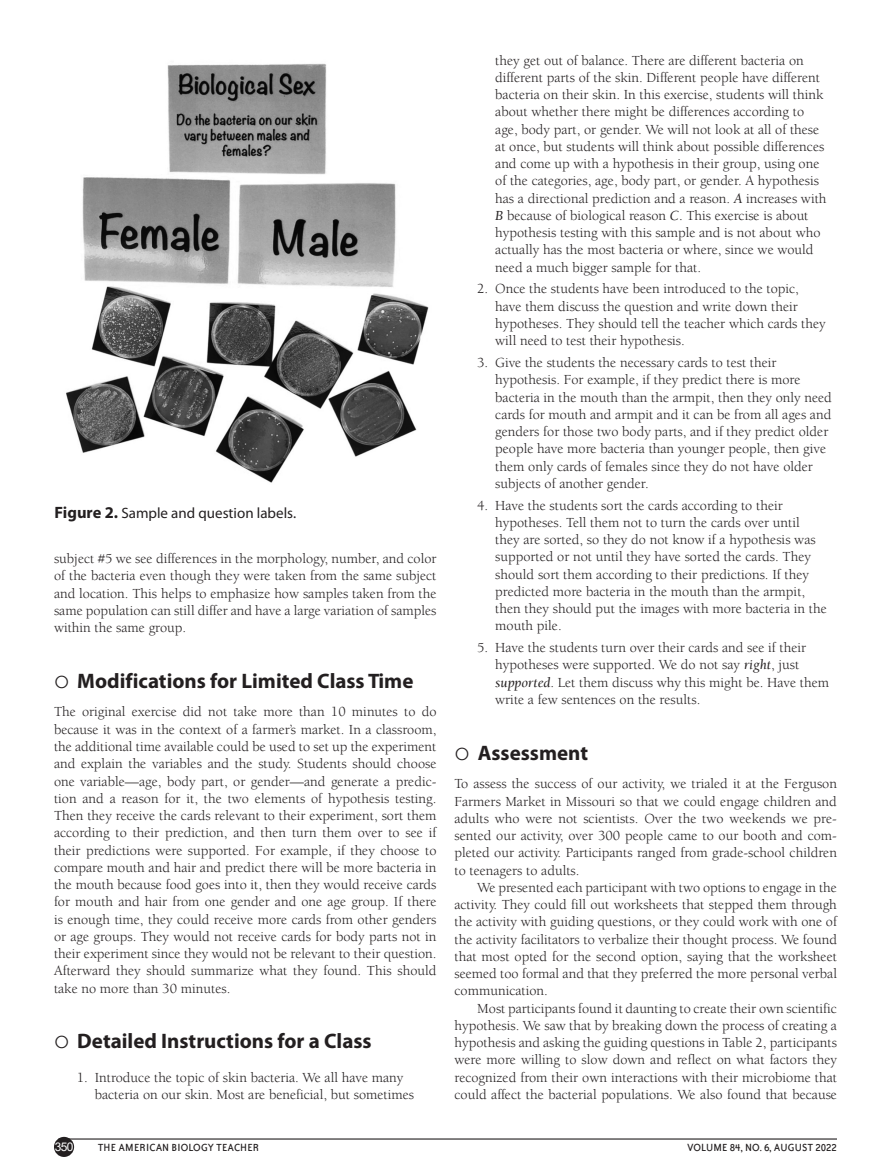
<style>
.page{position:relative;width:891px;height:1175px;background:#fff}
.page>*{position:absolute;margin:0;border:0;box-sizing:border-box;transform-origin:0 0}
.t1{font:700 21px "Myriad Pro";color:#231f20}
.CP{font:15px "Myriad Pro";color:#231f20}
.t2{font:14.25px/17.2px "Berkeley";color:#231f20}
.TEXT{font:14.25px/17.2px "Berkeley Std";color:#231f20;text-align:justify}
.TEXT_IND{font:14.25px/17.2px "Berkeley Std";color:#231f20;text-align:justify}
.t3{font:12px "Bailey Sans ITC";letter-spacing:.015em;color:#231f20}
.t4{font:12px "Arial";color:#fff}
.s1{font-weight:700;font-size:16.5px}
.s2{font-style:italic}
</style>
<div class="page">
<div style="left:54px;top:1136px;width:20px;height:20px;background:#231f20;border-radius:50%"></div>
<hr style="left:59px;top:1138px;width:778px;height:1px;background:#231f20">
<img style="left:66px;top:63px;width:363px;height:420px">
<p class="CP" style="left:55px;top:503px;width:243px"><span class="s1">Figure 2.</span> Sample and question labels.</p>
<p class="TEXT_IND" style="left:54px;top:550px;width:384px">subject #5 we see differences in the morphology, number, and color of the bacteria even though they were taken from the same subject and location. This helps to emphasize how samples taken from the same population can still differ and have a large variation of samples within the same group.</p>
<p class="t1" style="left:77px;top:665px;width:338px">Modifications for Limited Class Time</p>
<p class="TEXT" style="left:54px;top:703px;width:384px">The original exercise did not take more than 10 minutes to do because it was in the context of a farmer’s market. In a classroom, the additional time available could be used to set up the experiment and explain the variables and the study. Students should choose one variable—age, body part, or gender—and generate a predic&shy;tion and a reason for it, the two elements of hypothesis testing.<br>Then they receive the cards relevant to their experiment, sort them according to their prediction, and then turn them over to see if their predictions were supported. For example, if they choose to compare mouth and hair and predict there will be more bacteria in the mouth because food goes into it, then they would receive cards for mouth and hair from one gender and one age group. If there is enough time, they could receive more cards from other genders or age groups. They would not receive cards for body parts not in their experiment since they would not be relevant to their question.<br>Afterward they should summarize what they found. This should take no more than 30 minutes.</p>
<p class="t1" style="left:77px;top:1025px;width:296px">Detailed Instructions for a Class</p>
<p class="t2" style="left:95px;top:1068px;width:321px;text-indent:-18px">1. Introduce the topic of skin bacteria. We all have many bacteria on our skin. Most are beneficial, but sometimes</p>
<p class="t2" style="left:495px;top:52px;width:333px">they get out of balance. There are different bacteria on different parts of the skin. Different people have different bacteria on their skin. In this exercise, students will think about whether there might be differences according to age, body part, or gender. We will not look at all of these at once, but students will think about possible differences and come up with a hypothesis in their group, using one of the categories, age, body part, or gender. A hypothesis has a directional prediction and a reason. <span class="s2">A</span> increases with <span class="s2">B</span> because of biological reason <span class="s2">C</span>. This exercise is about hypothesis testing with this sample and is not about who actually has the most bacteria or where, since we would need a much bigger sample for that.</p>
<p class="t2" style="left:495px;top:281px;width:332px;text-indent:-18px">2. Once the students have been introduced to the topic, have them discuss the question and write down their hypotheses. They should tell the teacher which cards they will need to test their hypothesis.</p>
<p class="t2" style="left:495px;top:354px;width:338px;text-indent:-18px">3. Give the students the necessary cards to test their hypothesis. For example, if they predict there is more bacteria in the mouth than the armpit, then they only need cards for mouth and armpit and it can be from all ages and genders for those two body parts, and if they predict older people have more bacteria than younger people, then give them only cards of females since they do not have older subjects of another gender.</p>
<p class="t2" style="left:495px;top:497px;width:333px;text-indent:-18px">4. Have the students sort the cards according to their hypotheses. Tell them not to turn the cards over until they are sorted, so they do not know if a hypothesis was supported or not until they have sorted the cards. They should sort them according to their predictions. If they predicted more bacteria in the mouth than the armpit, then they should put the images with more bacteria in the mouth pile.</p>
<p class="t2" style="left:495px;top:639px;width:335px;text-indent:-18px">5. Have the students turn over their cards and see if their hypotheses were supported. We do not say <span class="s2">right</span>, just <span class="s2">supported</span>. Let them discuss why this might be. Have them write a few sentences on the results.</p>
<p class="t1" style="left:478px;top:737px;width:112px">Assessment</p>
<p class="TEXT" style="left:454px;top:775px;width:384px">To assess the success of our activity, we trialed it at the Ferguson Farmers Market in Missouri so that we could engage children and adults who were not scientists. Over the two weekends we pre&shy;sented our activity, over 300 people came to our booth and com&shy;pleted our activity. Participants ranged from grade-school children to teenagers to adults.</p>
<p class="TEXT_IND" style="left:454px;top:879px;width:384px;text-indent:23px">We presented each participant with two options to engage in the activity. They could fill out worksheets that stepped them through the activity with guiding questions, or they could work with one of the activity facilitators to verbalize their thought process. We found that most opted for the second option, saying that the worksheet seemed too formal and that they preferred the more personal verbal communication.</p>
<p class="TEXT_IND" style="left:454px;top:999px;width:384px;text-indent:23px">Most participants found it daunting to create their own scientific hypothesis. We saw that by breaking down the process of creating a hypothesis and asking the guiding questions in Table 2, participants were more willing to slow down and reflect on what factors they recognized from their own interactions with their microbiome that could affect the bacterial populations. We also found that because</p>
<p class="t4" style="left:55px;top:1138px;width:20px">350</p>
<p class="t3" style="left:98px;top:1141px;width:163px">THE AMERICAN BIOLOGY TEACHER</p>
<p class="t3" style="left:687px;top:1141px;width:151px">VOLUME 84, NO. 6, AUGUST 2022</p>
</div>
